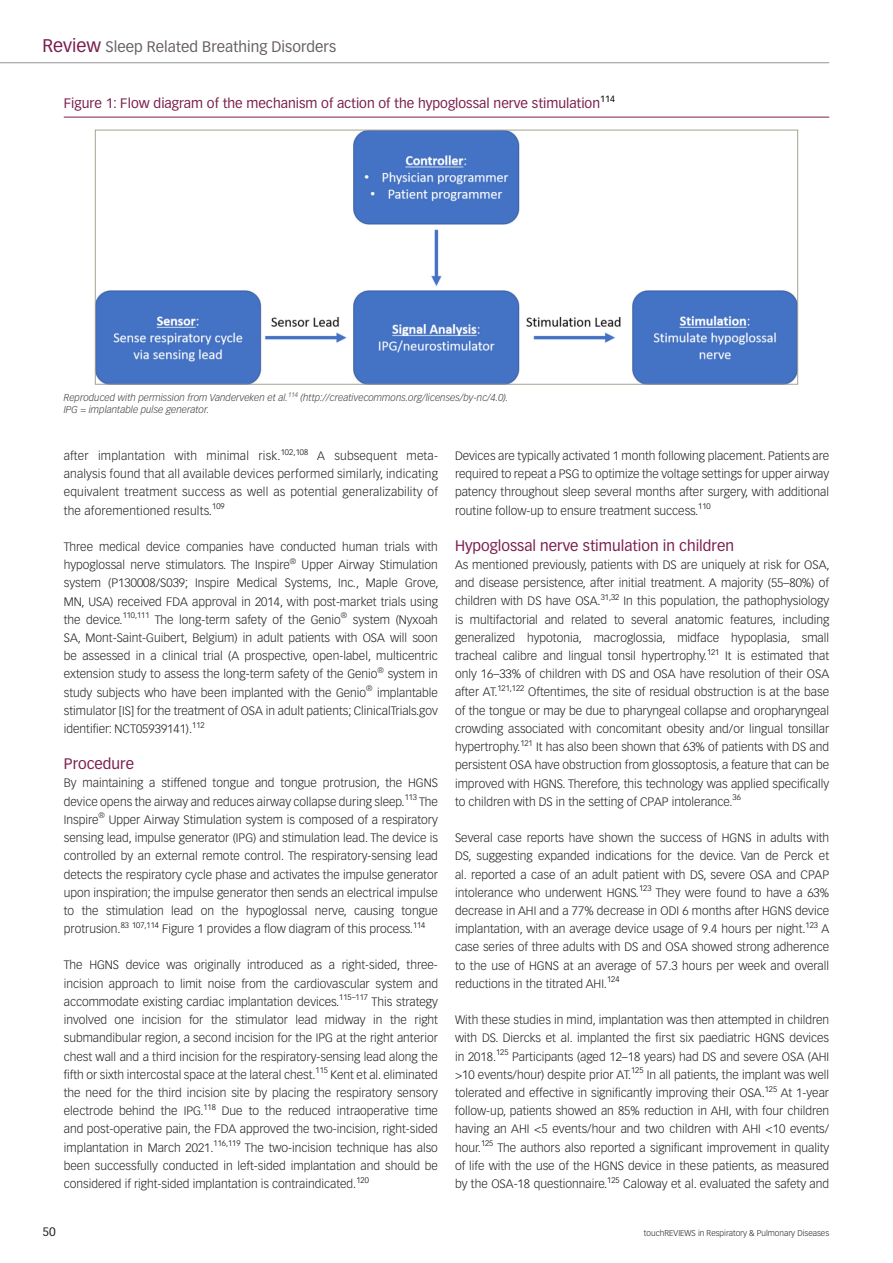
<style>
.page{position:relative;width:893px;height:1263px;background:#fff}
.page>*{position:absolute;margin:0;border:0;box-sizing:border-box;transform-origin:0 0}
.t1{font:15px "Vectora LT Std";color:#7b1f4f}
.t2{font:15px "Vectora LT Std";color:#686166}
.t3{font:13.5px "Vectora LT Std";color:#7b1f4f}
.t4{font:300 12px/18.3px "Vectora LT Std";color:#231f20;text-align:justify}
.t5{font:12px "Vectora LT Std";color:#231f20}
.t6{font:italic 300 9.75px "Vectora LT Std";color:#3e3e3f}
.t7{font:300 8.25px "Vectora LT Std";color:#231f20}
.t8{font:300 7.95px "Vectora LT Std";color:#000}
.t9{font:300 7.95px "Vectora LT Std";color:#231f20}
.t10{font:italic 300 6.45px "Vectora LT Std";color:#3e3e3f}
.s1{font-size:18px;color:#7b1f4f}
.s2{font-size:12px;color:#231f20}
</style>
<div class="page">
<hr style="left:0;top:62px;width:829px;height:1px;background:#939598">
<hr style="left:64px;top:117px;width:765px;height:1px;background:#7b204f">
<img style="left:97px;top:132px;width:699px;height:250px">
<div style="left:95px;top:130px;width:703px;height:254px;border:1px solid #a3a392"></div>
<p class="t2" style="left:43px;top:38px;width:295px"><span class="s1">Review</span> Sleep Related Breathing Disorders</p>
<p class="t3" style="left:64px;top:96px;width:553px">Figure 1: Flow diagram of the mechanism of action of the hypoglossal nerve stimulation<sup>114</sup></p>
<p class="t6" style="left:64px;top:392px;width:226px">Reproduced with permission from Vanderveken et al.</p>
<p class="t10" style="left:288px;top:390px;width:12px">114</p>
<p class="t6" style="left:301px;top:392px;width:209px">(http://creativecommons.org/licenses/by-nc/4.0).</p>
<p class="t6" style="left:64px;top:404px;width:147px">IPG = implantable pulse generator.</p>
<p class="t4" style="left:64px;top:447px;width:218px">after implantation with minimal risk.</p>
<p class="t8" style="left:281px;top:447px;width:29px">102,108</p>
<p class="t4" style="left:64px;top:447px;width:376px;text-indent:253px">A subsequent meta&shy;analysis found that all available devices performed similarly, indicating equivalent treatment success as well as potential generalizability of the aforementioned results.</p>
<p class="t8" style="left:212px;top:502px;width:14px">109</p>
<p class="t4" style="left:64px;top:538px;width:376px">Three medical device companies have conducted human trials with hypoglossal nerve stimulators. The Inspire</p>
<p class="t9" style="left:290px;top:556px;width:8px">®</p>
<p class="t4" style="left:64px;top:556px;width:376px;text-indent:238px">Upper Airway Stimulation system (P130008/S039; Inspire Medical Systems, Inc., Maple Grove, MN, USA) received FDA approval in 2014, with post-market trials using the device.</p>
<p class="t8" style="left:123px;top:611px;width:28px">110,111</p>
<p class="t4" style="left:155px;top:610px;width:188px">The long-term safety of the Genio</p>
<p class="t9" style="left:341px;top:611px;width:8px">®</p>
<p class="t4" style="left:64px;top:610px;width:376px;text-indent:289px">system (Nyxoah SA, Mont-Saint-Guibert, Belgium) in adult patients with OSA will soon be assessed in a clinical trial (A prospective, open-label, multicentric extension study to assess the long-term safety of the Genio<sup>®</sup> system in study subjects who have been implanted with the Genio</p>
<p class="t9" style="left:366px;top:684px;width:8px">®</p>
<p class="t4" style="left:64px;top:683px;width:376px;text-indent:313px">implantable stimulator [IS] for the treatment of OSA in adult patients; ClinicalTrials.gov identifier: NCT05939141).</p>
<p class="t8" style="left:192px;top:720px;width:14px">112</p>
<p class="t1" style="left:64px;top:755px;width:72px">Procedure</p>
<p class="t4" style="left:64px;top:774px;width:376px">By maintaining a stiffened tongue and tongue protrusion, the HGNS device opens the airway and reduces airway collapse during sleep.</p>
<p class="t8" style="left:405px;top:793px;width:35px">113 <span class="s2">The</span></p>
<p class="t4" style="left:64px;top:810px;width:36px">Inspire</p>
<p class="t9" style="left:98px;top:811px;width:8px">®</p>
<p class="t4" style="left:64px;top:811px;width:376px;text-indent:45px">Upper Airway Stimulation system is composed of a respiratory sensing lead, impulse generator (IPG) and stimulation lead. The device is controlled by an external remote control. The respiratory-sensing lead detects the respiratory cycle phase and activates the impulse generator upon inspiration; the impulse generator then sends an electrical impulse to the stimulation lead on the hypoglossal nerve, causing tongue protrusion.<sup>83</sup> <sup>107,114</sup> Figure 1 provides a flow diagram of this process.<sup>114</sup></p>
<p class="t4" style="left:64px;top:956px;width:376px">The HGNS device was originally introduced as a right-sided, three&shy;incision approach to limit noise from the cardiovascular system and accommodate existing cardiac implantation devices.</p>
<p class="t8" style="left:339px;top:993px;width:30px">115–117</p>
<p class="t4" style="left:64px;top:993px;width:376px;text-indent:308px">This strategy involved one incision for the stimulator lead midway in the right submandibular region, a second incision for the IPG at the right anterior chest wall and a third incision for the respiratory-sensing lead along the fifth or sixth intercostal space at the lateral chest.</p>
<p class="t8" style="left:316px;top:1066px;width:14px">115</p>
<p class="t4" style="left:64px;top:1065px;width:376px;text-indent:267px">Kent et al. eliminated the need for the third incision site by placing the respiratory sensory electrode behind the IPG.<sup>118</sup> Due to the reduced intraoperative time and post-operative pain, the FDA approved the two-incision, right-sided implantation in March 2021.<sup>116,119</sup> The two-incision technique has also been successfully conducted in left-sided implantation and should be considered if right-sided implantation is contraindicated.</p>
<p class="t8" style="left:356px;top:1175px;width:14px">120</p>
<p class="t5" style="left:43px;top:1225px;width:15px">50</p>
<p class="t4" style="left:455px;top:447px;width:376px">Devices are typically activated 1 month following placement. Patients are required to repeat a PSG to optimize the voltage settings for upper airway patency throughout sleep several months after surgery, with additional routine follow-up to ensure treatment success.</p>
<p class="t8" style="left:698px;top:502px;width:14px">110</p>
<p class="t1" style="left:455px;top:536px;width:281px">Hypoglossal nerve stimulation in children</p>
<p class="t4" style="left:455px;top:556px;width:376px">As mentioned previously, patients with DS are uniquely at risk for OSA, and disease persistence, after initial treatment. A majority (55–80%) of children with DS have OSA.<sup>31,32</sup> In this population, the pathophysiology is multifactorial and related to several anatomic features, including generalized hypotonia, macroglossia, midface hypoplasia, small tracheal calibre and lingual tonsil hypertrophy.</p>
<p class="t8" style="left:707px;top:647px;width:14px">121</p>
<p class="t4" style="left:455px;top:647px;width:376px;text-indent:270px">It is estimated that only 16–33% of children with DS and OSA have resolution of their OSA after AT.<sup>121,122</sup> Oftentimes, the site of residual obstruction is at the base of the tongue or may be due to pharyngeal collapse and oropharyngeal crowding associated with concomitant obesity and/or lingual tonsillar hypertrophy.</p>
<p class="t8" style="left:520px;top:738px;width:14px">121</p>
<p class="t4" style="left:455px;top:738px;width:376px;text-indent:81px">It has also been shown that 63% of patients with DS and persistent OSA have obstruction from glossoptosis, a feature that can be improved with HGNS. Therefore, this technology was applied specifically to children with DS in the setting of CPAP intolerance.</p>
<p class="t8" style="left:732px;top:793px;width:10px">36</p>
<p class="t4" style="left:455px;top:829px;width:376px">Several case reports have shown the success of HGNS in adults with DS, suggesting expanded indications for the device. Van de Perck et al. reported a case of an adult patient with DS, severe OSA and CPAP intolerance who underwent HGNS.</p>
<p class="t8" style="left:639px;top:884px;width:14px">123</p>
<p class="t4" style="left:455px;top:883px;width:376px;text-indent:201px">They were found to have a 63% decrease in AHI and a 77% decrease in ODI 6 months after HGNS device implantation, with an average device usage of 9.4 hours per night.</p>
<p class="t8" style="left:805px;top:920px;width:25px">123 <span class="s2">A</span></p>
<p class="t4" style="left:455px;top:938px;width:376px">case series of three adults with DS and OSA showed strong adherence to the use of HGNS at an average of 57.3 hours per week and overall reductions in the titrated AHI.</p>
<p class="t8" style="left:607px;top:975px;width:14px">124</p>
<p class="t4" style="left:455px;top:1011px;width:376px">With these studies in mind, implantation was then attempted in children with DS. Diercks et al. implanted the first six paediatric HGNS devices in 2018.</p>
<p class="t8" style="left:496px;top:1048px;width:14px">125</p>
<p class="t4" style="left:455px;top:1047px;width:376px;text-indent:57px">Participants (aged 12–18 years) had DS and severe OSA (AHI &gt;10 events/hour) despite prior AT.</p>
<p class="t8" style="left:631px;top:1066px;width:14px">125</p>
<p class="t4" style="left:455px;top:1065px;width:376px;text-indent:192px">In all patients, the implant was well tolerated and effective in significantly improving their OSA.<sup>125</sup> At 1-year follow-up, patients showed an 85% reduction in AHI, with four children having an AHI &lt;5 events/hour and two children with AHI &lt;10 events/ hour.<sup>125</sup> The authors also reported a significant improvement in quality of life with the use of the HGNS device in these patients, as measured by the OSA-18 questionnaire.</p>
<p class="t8" style="left:607px;top:1175px;width:14px">125</p>
<p class="t4" style="left:623px;top:1175px;width:207px">Caloway et al. evaluated the safety and</p>
<p class="t7" style="left:644px;top:1228px;width:187px">touchREVIEWS in Respiratory &amp; Pulmonary Diseases</p>
</div>
